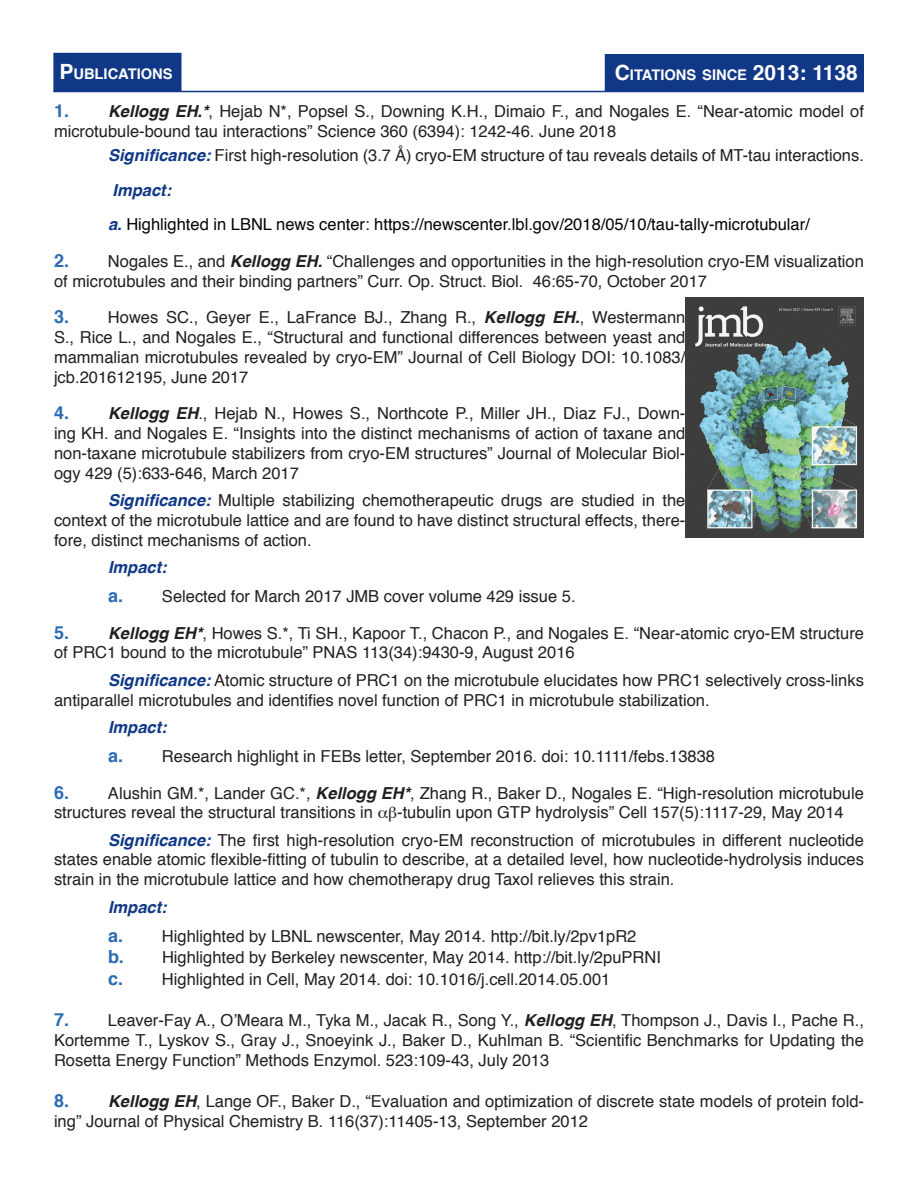
<style>
.page{position:relative;width:918px;height:1188px;background:#fff}
.page>*{position:absolute;margin:0;border:0;box-sizing:border-box;transform-origin:0 0}
.t1{font:16.5px/19.8px "Helvetica";color:#231f20}
.t2{font:16.5px "Helvetica";color:#040503}
.t3{font:italic 700 16.5px "Helvetica";color:#103886}
.t4{font:700 14.7px "Helvetica";color:#fff}
.s1{font-size:21px}
.s2{font-weight:700;font-size:18px;color:#2b6bb4}
.s3{font-weight:700;font-style:italic}
.s4{font-weight:700;font-style:italic;color:#103886}
</style>
<div class="page">
<div style="left:53px;top:53px;width:129px;height:39px;background:#103886"></div>
<hr style="left:53px;top:91px;width:811px;height:1px;background:#103886">
<div style="left:605px;top:54px;width:259px;height:38px;background:#103886"></div>
<img style="left:685px;top:298px;width:179px;height:240px">
<p class="t4" style="left:59px;top:62px;width:115px"><span class="s1">P</span>UBLICATIONS</p>
<p class="t1" style="left:54px;top:102px;width:812px"><span class="s2">1.</span> <span class="s3">Kellogg EH.*</span>, Hejab N*, Popsel S., Downing K.H., Dimaio F., and Nogales E. “Near-atomic model of microtubule-bound tau interactions” Science 360 (6394): 1242-46. June 2018</p>
<p class="t1" style="left:108px;top:146px;width:758px"><span class="s4">Significance:</span> First high-resolution (3.7 Å) cryo-EM structure of tau reveals details of MT-tau interactions.</p>
<p class="t3" style="left:113px;top:176px;width:60px">Impact:</p>
<p class="t2" style="left:108px;top:212px;width:703px"><span class="s4">a.</span> Highlighted in LBNL news center: https://newscenter.lbl.gov/2018/05/10/tau-tally-microtubular/</p>
<p class="t1" style="left:54px;top:252px;width:811px"><span class="s2">2.</span> Nogales E., and <span class="s3">Kellogg EH.</span> “Challenges and opportunities in the high-resolution cryo-EM visualization of microtubules and their binding partners” Curr. Op. Struct. Biol. 46:65-70, October 2017</p>
<p class="t1" style="left:54px;top:308px;width:633px;text-align:justify"><span class="s2">3.</span> Howes SC., Geyer E., LaFrance BJ., Zhang R., <span class="s3">Kellogg EH.</span>, Westermann S., Rice L., and Nogales E., “Structural and functional differences between yeast and mammalian microtubules revealed by cryo-EM” Journal of Cell Biology DOI: 10.1083/ jcb.201612195, June 2017</p>
<p class="t1" style="left:54px;top:404px;width:633px;text-align:justify"><span class="s2">4.</span> <span class="s3">Kellogg EH</span>., Hejab N., Howes S., Northcote P., Miller JH., Diaz FJ., Down&shy;ing KH. and Nogales E. “Insights into the distinct mechanisms of action of taxane and non-taxane microtubule stabilizers from cryo-EM structures” Journal of Molecular Biol&shy;ogy 429 (5):633-646, March 2017</p>
<p class="t1" style="left:54px;top:491px;width:633px;text-align:justify;text-indent:54px"><span class="s4">Significance:</span> Multiple stabilizing chemotherapeutic drugs are studied in the context of the microtubule lattice and are found to have distinct structural effects, there&shy;fore, distinct mechanisms of action.</p>
<p class="t3" style="left:108px;top:554px;width:60px">Impact:</p>
<p class="t1" style="left:108px;top:587px;width:469px"><span class="s2">a.</span> Selected for March 2017 JMB cover volume 429 issue 5.</p>
<p class="t1" style="left:54px;top:624px;width:812px"><span class="s2">5.</span> <span class="s3">Kellogg EH*</span>, Howes S.*, Ti SH., Kapoor T., Chacon P., and Nogales E. “Near-atomic cryo-EM structure of PRC1 bound to the microtubule” PNAS 113(34):9430-9, August 2016</p>
<p class="t1" style="left:54px;top:671px;width:811px;text-indent:54px"><span class="s4">Significance:</span> Atomic structure of PRC1 on the microtubule elucidates how PRC1 selectively cross-links antiparallel microtubules and identifies novel function of PRC1 in microtubule stabilization.</p>
<p class="t3" style="left:108px;top:714px;width:60px">Impact:</p>
<p class="t1" style="left:108px;top:747px;width:609px"><span class="s2">a.</span> Research highlight in FEBs letter, September 2016. doi: 10.1111/febs.13838</p>
<p class="t1" style="left:54px;top:783px;width:812px"><span class="s2">6.</span> Alushin GM.*, Lander GC.*, <span class="s3">Kellogg EH*</span>, Zhang R., Baker D., Nogales E. “High-resolution microtubule structures reveal the structural transitions in</p>
<p class="t4" style="left:615px;top:63px;width:245px"><span class="s1">C</span>ITATIONS SINCE <span class="s1">2013: 1138</span></p>
<p class="t1" style="left:397px;top:803px;width:448px">-tubulin upon GTP hydrolysis” Cell 157(5):1117-29, May 2014</p>
<p class="t1" style="left:54px;top:831px;width:811px;text-align:justify;text-indent:54px"><span class="s4">Significance:</span> The first high-resolution cryo-EM reconstruction of microtubules in different nucleotide states enable atomic flexible-fitting of tubulin to describe, at a detailed level, how nucleotide-hydrolysis induces strain in the microtubule lattice and how chemotherapy drug Taxol relieves this strain.</p>
<p class="t3" style="left:108px;top:893px;width:60px">Impact:</p>
<p class="t1" style="left:108px;top:927px;width:530px"><span class="s2">a.</span> Highlighted by LBNL newscenter, May 2014. http://bit.ly/2pv1pR2</p>
<p class="t1" style="left:108px;top:948px;width:554px"><span class="s2">b.</span> Highlighted by Berkeley newscenter, May 2014. http://bit.ly/2puPRNI</p>
<p class="t1" style="left:108px;top:970px;width:504px"><span class="s2">c.</span> Highlighted in Cell, May 2014. doi: 10.1016/j.cell.2014.05.001</p>
<p class="t1" style="left:54px;top:1011px;width:812px;text-align:justify"><span class="s2">7.</span> Leaver-Fay A., O’Meara M., Tyka M., Jacak R., Song Y., <span class="s3">Kellogg EH</span>, Thompson J., Davis I., Pache R., Kortemme T., Lyskov S., Gray J., Snoeyink J., Baker D., Kuhlman B. “Scientific Benchmarks for Updating the Rosetta Energy Function” Methods Enzymol. 523:109-43, July 2013</p>
<p class="t1" style="left:54px;top:1092px;width:811px"><span class="s2">8.</span> <span class="s3">Kellogg EH</span>, Lange OF., Baker D., “Evaluation and optimization of discrete state models of protein fold&shy;ing” Journal of Physical Chemistry B. 116(37):11405-13, September 2012</p>
</div>
